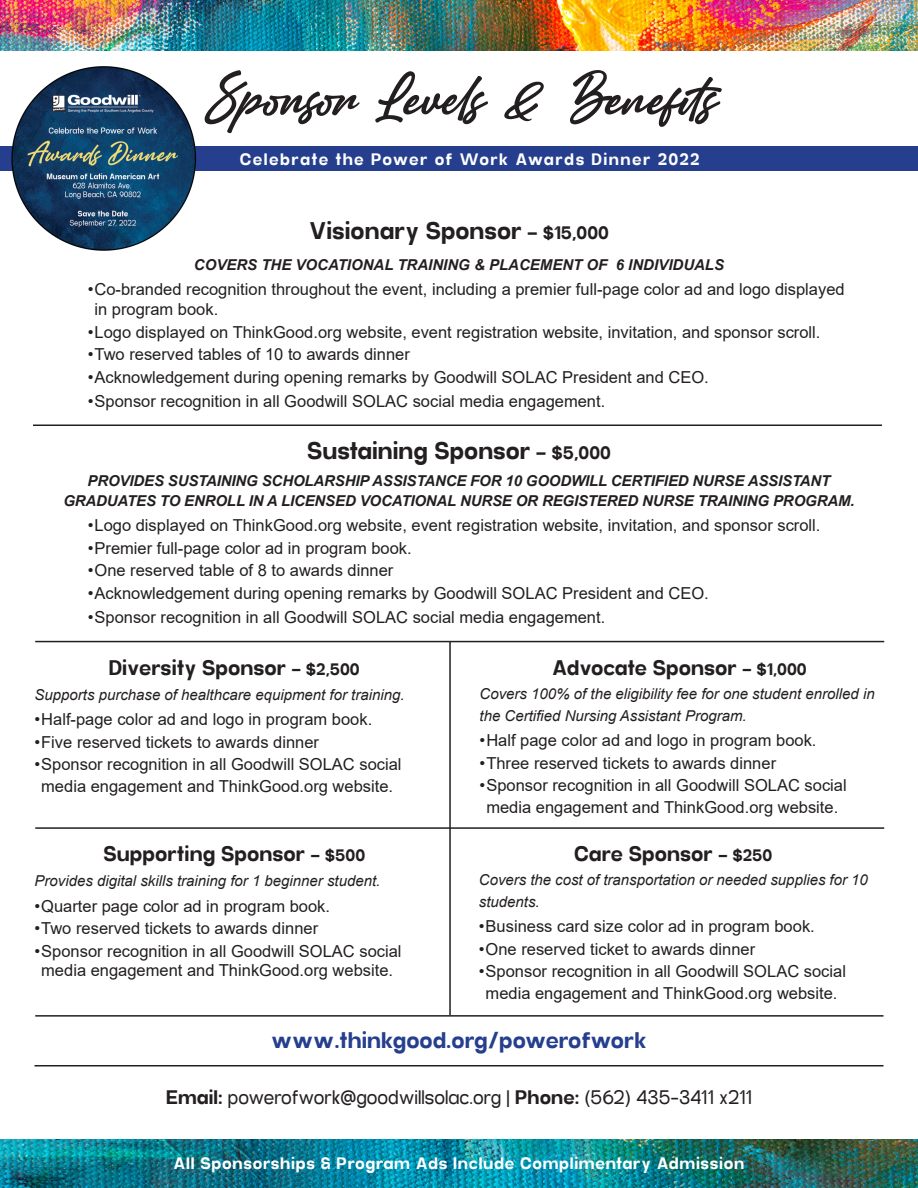
<style>
.page{position:relative;width:918px;height:1188px;background:#fff}
.page>*{position:absolute;margin:0;border:0;box-sizing:border-box;transform-origin:0 0}
.t1{font:51px "Amertha PERSONALUSEONLY";color:#231f20}
.t2{font:700 24px "Gojali";color:#231f20}
.t3{font:700 22.5px "Gojali";color:#253f8e}
.t4{font:700 21px "Gojali";color:#231f20}
.t5{font:19.5px "Gojali";color:#231f20}
.t6{font:16.5px/21.6px "Arial";color:#231f20;text-align:center}
.t7{font:700 16.5px "Gojali";letter-spacing:.04em;color:#fff}
.t8{font:700 16.5px "Gojali";letter-spacing:.075em;color:#fff}
.t9{font:italic 15px/21.6px "Arial";color:#231f20}
.t10{font:italic 700 15px/19.8px "Arial";letter-spacing:-.01em;color:#231f20;text-align:center}
.s1{font-size:18px}
.s2{font-size:16.5px}
.s3{font-weight:700}
</style>
<div class="page">
<img style="left:0;top:1139px;width:918px;height:49px">
<hr style="left:33px;top:424px;width:849px;height:2px;background:#231f20">
<hr style="left:34px;top:1065px;width:850px;height:1px;background:#231f20">
<img style="left:0;top:0;width:918px;height:51px">
<hr style="left:35px;top:641px;width:849px;height:1px;background:#231f20">
<hr style="left:35px;top:827px;width:849px;height:2px;background:#231f20">
<hr style="left:35px;top:1015px;width:849px;height:2px;background:#231f20">
<hr style="left:449px;top:642px;width:2px;height:373px;background:#231f20">
<div style="left:0;top:146px;width:918px;height:25px;background:#253f8e"></div>
<img style="left:11px;top:66px;width:185px;height:185px">
<p class="t1" style="left:202px;top:54px;width:524px">Sponsor Levels &amp; Benefits</p>
<p class="t8" style="left:240px;top:149px;width:461px">Celebrate the Power of Work Awards Dinner 2022</p>
<p class="t2" style="left:309px;top:216px;width:301px">Visionary Sponsor <span class="s1">– $15,000</span></p>
<p class="t10" style="left:194px;top:255px;width:532px">COVERS THE VOCATIONAL TRAINING &amp; PLACEMENT OF 6 INDIVIDUALS</p>
<p class="t6" style="left:94px;top:280px;width:752px;line-height:19.8px;text-align:left;text-indent:-7px">•Co-branded recognition throughout the event, including a premier full-page color ad and logo displayed in program book.</p>
<p class="t6" style="left:88px;top:321px;width:734px">•Logo displayed on ThinkGood.org website, event registration website, invitation, and sponsor scroll.</p>
<p class="t6" style="left:88px;top:343px;width:324px">•Two reserved tables of 10 to awards dinner</p>
<p class="t6" style="left:88px;top:366px;width:623px">•Acknowledgement during opening remarks by Goodwill SOLAC President and CEO.</p>
<p class="t6" style="left:88px;top:390px;width:519px">•Sponsor recognition in all Goodwill SOLAC social media engagement.</p>
<p class="t2" style="left:307px;top:435px;width:305px">Sustaining Sponsor <span class="s1">– $5,000</span></p>
<p class="t10" style="left:63px;top:471px;width:793px">PROVIDES SUSTAINING SCHOLARSHIP ASSISTANCE FOR 10 GOODWILL CERTIFIED NURSE ASSISTANT<br>GRADUATES TO ENROLL IN A LICENSED VOCATIONAL NURSE OR REGISTERED NURSE TRAINING PROGRAM.</p>
<p class="t6" style="left:88px;top:515px;width:734px">•Logo displayed on ThinkGood.org website, event registration website, invitation, and sponsor scroll.</p>
<p class="t6" style="left:88px;top:537px;width:326px">•Premier full-page color ad in program book.</p>
<p class="t6" style="left:88px;top:560px;width:307px">•One reserved table of 8 to awards dinner</p>
<p class="t6" style="left:88px;top:582px;width:623px">•Acknowledgement during opening remarks by Goodwill SOLAC President and CEO.</p>
<p class="t6" style="left:88px;top:606px;width:519px">•Sponsor recognition in all Goodwill SOLAC social media engagement.</p>
<p class="t4" style="left:109px;top:654px;width:253px">Diversity Sponsor <span class="s2">– $2,500</span></p>
<p class="t9" style="left:34px;top:684px;width:372px">Supports purchase of healthcare equipment for training.</p>
<p class="t6" style="left:34px;top:709px;width:339px">•Half-page color ad and logo in program book.</p>
<p class="t6" style="left:34px;top:731px;width:286px">•Five reserved tickets to awards dinner</p>
<p class="t6" style="left:34px;top:754px;width:369px">•Sponsor recognition in all Goodwill SOLAC social media engagement and ThinkGood.org website.</p>
<p class="t4" style="left:103px;top:841px;width:263px">Supporting Sponsor <span class="s2">– $500</span></p>
<p class="t9" style="left:34px;top:870px;width:347px">Provides digital skills training for 1 beginner student.</p>
<p class="t6" style="left:34px;top:895px;width:297px">•Quarter page color ad in program book.</p>
<p class="t6" style="left:34px;top:917px;width:285px">•Two reserved tickets to awards dinner</p>
<p class="t6" style="left:34px;top:941px;width:369px;line-height:19.8px">•Sponsor recognition in all Goodwill SOLAC social media engagement and ThinkGood.org website.</p>
<p class="t4" style="left:552px;top:655px;width:256px">Advocate Sponsor <span class="s2">– $1,000</span></p>
<p class="t9" style="left:480px;top:683px;width:397px">Covers 100% of the eligibility fee for one student enrolled in the Certified Nursing Assistant Program.</p>
<p class="t6" style="left:480px;top:730px;width:338px">•Half page color ad and logo in program book.</p>
<p class="t6" style="left:480px;top:752px;width:298px">•Three reserved tickets to awards dinner</p>
<p class="t6" style="left:480px;top:775px;width:369px">•Sponsor recognition in all Goodwill SOLAC social media engagement and ThinkGood.org website.</p>
<p class="t4" style="left:574px;top:841px;width:200px">Care Sponsor <span class="s2">– $250</span></p>
<p class="t9" style="left:479px;top:869px;width:390px">Covers the cost of transportation or needed supplies for 10 students.</p>
<p class="t6" style="left:479px;top:916px;width:337px">•Business card size color ad in program book.</p>
<p class="t6" style="left:479px;top:938px;width:278px">•One reserved ticket to awards dinner</p>
<p class="t6" style="left:479px;top:961px;width:369px">•Sponsor recognition in all Goodwill SOLAC social media engagement and ThinkGood.org website.</p>
<p class="t3" style="left:271px;top:1026px;width:377px">www.thinkgood.org/powerofwork</p>
<p class="t5" style="left:166px;top:1085px;width:587px"><span class="s3">Email:</span> powerofwork@goodwillsolac.org | <span class="s3">Phone:</span> (562) 435-3411 x211</p>
<p class="t7" style="left:174px;top:1153px;width:572px">All Sponsorships &amp; Program Ads Include Complimentary Admission</p>
</div>
